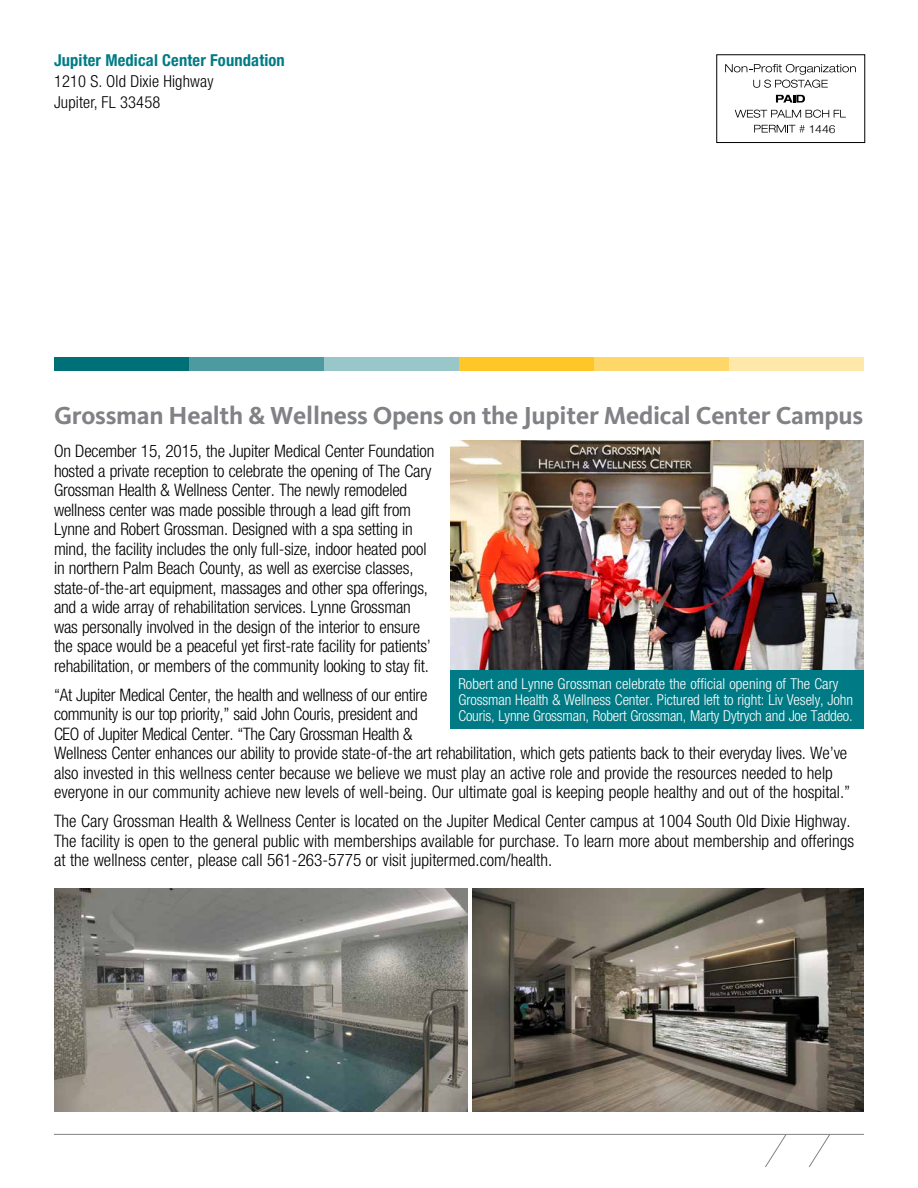
<style>
.page{position:relative;width:918px;height:1188px;background:#fff}
.page>*{position:absolute;margin:0;border:0;box-sizing:border-box;transform-origin:0 0}
.t1{font:700 25.5px "Kievit OT";letter-spacing:-.01em;color:#808285}
.t2{font:300 condensed 17.25px/19.5px "Helvetica Neue LT Std";letter-spacing:-.01em;color:#000}
.t3{font:300 condensed 16.5px/21px "Helvetica Neue LT Std";letter-spacing:.01em;color:#000}
.t4{font:700 condensed 16.5px "Helvetica Neue LT Std";letter-spacing:.01em;color:#007b85}
.t5{font:300 condensed 15px/15.8px "Helvetica Neue LT Std";letter-spacing:-.005em;color:#fff}
.t6{font:300 11.25px "Helvetica";color:#000;scale:1.09 1}
</style>
<div class="page">
<div style="left:54px;top:357px;width:135px;height:14px;background:#007078"></div>
<div style="left:189px;top:357px;width:135px;height:14px;background:#4d9ba1"></div>
<div style="left:324px;top:357px;width:135px;height:14px;background:#99c6c9"></div>
<div style="left:459px;top:357px;width:135px;height:14px;background:#ffc627"></div>
<div style="left:594px;top:357px;width:135px;height:14px;background:#ffd768"></div>
<div style="left:729px;top:357px;width:135px;height:14px;background:#ffe8a9"></div>
<hr style="left:54px;top:1134px;width:810px;height:1px;background:#808285">
<svg style="left:808px;top:1133px;width:23px;height:34px"></svg>
<svg style="left:764px;top:1133px;width:23px;height:34px"></svg>
<svg style="left:776px;top:95px;width:29px;height:8px"></svg>
<svg style="left:735px;top:110px;width:111px;height:8px"></svg>
<svg style="left:754px;top:125px;width:51px;height:8px"></svg>
<div style="left:716px;top:54px;width:149px;height:89px;border:1px solid #000"></div>
<svg style="left:725px;top:64px;width:131px;height:24px"></svg>
<img style="left:450px;top:441px;width:414px;height:229px">
<img style="left:54px;top:889px;width:414px;height:223px">
<img style="left:472px;top:889px;width:392px;height:223px">
<div style="left:450px;top:670px;width:414px;height:59px;background:#007b85"></div>
<p class="t4" style="left:54px;top:50px;width:232px">Jupiter Medical Center Foundation</p>
<p class="t3" style="left:54px;top:70px;width:161px">1210 S. Old Dixie Highway<br>Jupiter, FL 33458</p>
<p class="t6" style="left:809px;top:120px;width:26px">1446</p>
<h1 class="t1" style="left:54px;top:400px;width:811px">Grossman Health &amp; Wellness Opens on the Jupiter Medical Center Campus</h1>
<p class="t2" style="left:54px;top:441px;width:382px">On December 15, 2015, the Jupiter Medical Center Foundation hosted a private reception to celebrate the opening of The Cary Grossman Health &amp; Wellness Center. The newly remodeled wellness center was made possible through a lead gift from Lynne and Robert Grossman. Designed with a spa setting in mind, the facility includes the only full-size, indoor heated pool in northern Palm Beach County, as well as exercise classes, state-of-the-art equipment, massages and other spa offerings, and a wide array of rehabilitation services. Lynne Grossman was personally involved in the design of the interior to ensure the space would be a peaceful yet first-rate facility for patients’ rehabilitation, or members of the community looking to stay fit.</p>
<p class="t2" style="left:54px;top:685px;width:798px">“At Jupiter Medical Center, the health and wellness of our entire<br>community is our top priority,” said John Couris, president and<br>CEO of Jupiter Medical Center. “The Cary Grossman Health &amp;<br>Wellness Center enhances our ability to provide state-of-the art rehabilitation, which gets patients back to their everyday lives. We’ve also invested in this wellness center because we believe we must play an active role and provide the resources needed to help everyone in our community achieve new levels of well-being. Our ultimate goal is keeping people healthy and out of the hospital.”</p>
<p class="t2" style="left:54px;top:811px;width:802px">The Cary Grossman Health &amp; Wellness Center is located on the Jupiter Medical Center campus at 1004 South Old Dixie Highway.<br>The facility is open to the general public with memberships available for purchase. To learn more about membership and offerings at the wellness center, please call 561-263-5775 or visit jupitermed.com/health.</p>
<p class="t5" style="left:458px;top:676px;width:396px">Robert and Lynne Grossman celebrate the official opening of The Cary<br>Grossman Health &amp; Wellness Center. Pictured left to right: Liv Vesely, John<br>Couris, Lynne Grossman, Robert Grossman, Marty Dytrych and Joe Taddeo.</p>
</div>
